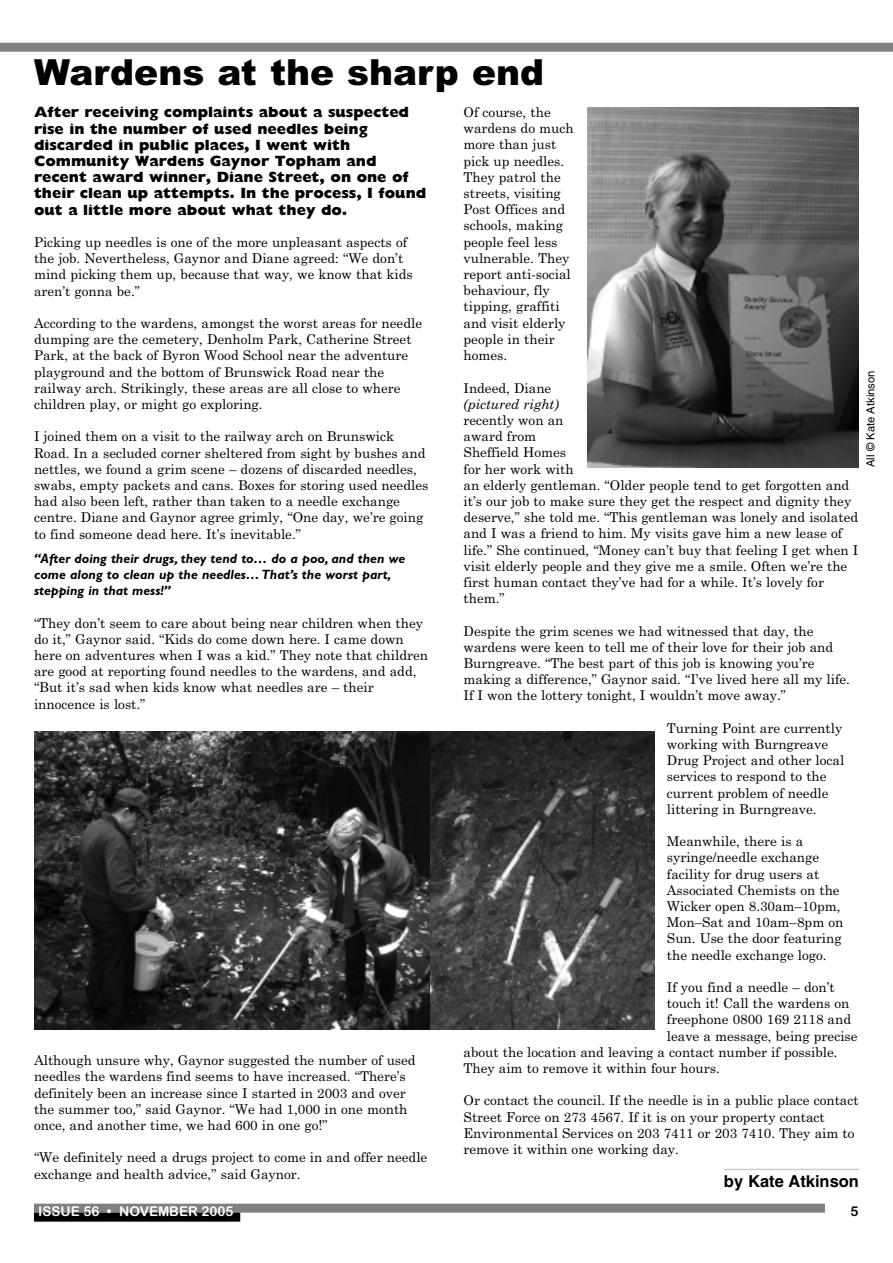
<style>
.page{position:relative;width:893px;height:1263px;background:#fff}
.page>*{position:absolute;margin:0;border:0;box-sizing:border-box;transform-origin:0 0}
.t1{font:900 36px "Arial";color:#000}
.t2{font:700 16.5px "Helvetica";color:#000}
.t3{font:800 15px/16.2px "Gill Sans";color:#000}
.t4{font:13.5px/16.2px "Century Schoolbook";color:#000}
.t5{font:italic 700 13.5px/16.2px "Gill Sans";color:#000}
.t6{font:13.5px "Arial Rounded MT Bold";color:#fff}
.t7{font:italic 13.5px "Century Schoolbook";color:#000}
.t8{font:13.5px "Arial Rounded MT Bold";color:#000}
.t9{font:11.25px "Helvetica";color:#000}
</style>
<div class="page">
<div style="left:0;top:43px;width:893px;height:9px;background:#808080"></div>
<div style="left:34px;top:1203px;width:791px;height:9px;background:#808080"></div>
<div style="left:34px;top:1212px;width:206px;height:9px;background:#000"></div>
<hr style="left:724px;top:1169px;width:135px;height:1px;background:#ccc">
<img style="left:587px;top:107px;width:272px;height:360px">
<img style="left:34px;top:731px;width:621px;height:299px">
<h1 class="t1" style="left:34px;top:52px;width:511px">Wardens at the sharp end</h1>
<p class="t3" style="left:34px;top:104px;width:394px">After receiving complaints about a suspected rise in the number of used needles being discarded in public places, I went with Community Wardens Gaynor Topham and recent award winner, Diane Street, on one of their clean up attempts. In the process, I found out a little more about what they do.</p>
<p class="t4" style="left:34px;top:234px;width:380px">Picking up needles is one of the more unpleasant aspects of the job. Nevertheless, Gaynor and Diane agreed: “We don’t mind picking them up, because that way, we know that kids aren’t gonna be.”</p>
<p class="t4" style="left:34px;top:315px;width:390px">According to the wardens, amongst the worst areas for needle dumping are the cemetery, Denholm Park, Catherine Street Park, at the back of Byron Wood School near the adventure playground and the bottom of Brunswick Road near the railway arch. Strikingly, these areas are all close to where children play, or might go exploring.</p>
<p class="t4" style="left:34px;top:429px;width:396px">I joined them on a visit to the railway arch on Brunswick Road. In a secluded corner sheltered from sight by bushes and nettles, we found a grim scene – dozens of discarded needles, swabs, empty packets and cans. Boxes for storing used needles had also been left, rather than taken to a needle exchange centre. Diane and Gaynor agree grimly, “One day, we’re going to find someone dead here. It’s inevitable.”</p>
<p class="t5" style="left:34px;top:551px;width:373px">“After doing their drugs, they tend to… do a poo, and then we come along to clean up the needles… That’s the worst part, stepping in that mess!”</p>
<p class="t4" style="left:34px;top:615px;width:396px">“They don’t seem to care about being near children when they do it,” Gaynor said. “Kids do come down here. I came down here on adventures when I was a kid.” They note that children are good at reporting found needles to the wardens, and add, “But it’s sad when kids know what needles are – their innocence is lost.”</p>
<p class="t4" style="left:463px;top:104px;width:112px">Of course, the wardens do much more than just pick up needles.<br>They patrol the streets, visiting<br>Post Offices and schools, making people feel less vulnerable. They report anti-social behaviour, fly tipping, graffiti and visit elderly people in their homes.</p>
<p class="t4" style="left:463px;top:380px;width:89px">Indeed, Diane</p>
<p class="t7" style="left:463px;top:396px;width:97px">(pictured right)</p>
<p class="t4" style="left:463px;top:412px;width:396px">recently won an<br>award from<br>Sheffield Homes<br>for her work with<br>an elderly gentleman. “Older people tend to get forgotten and it’s our job to make sure they get the respect and dignity they deserve,” she told me. “This gentleman was lonely and isolated and I was a friend to him. My visits gave him a new lease of life.” She continued, “Money can’t buy that feeling I get when I visit elderly people and they give me a smile. Often we’re the first human contact they’ve had for a while. It’s lovely for them.”</p>
<p class="t4" style="left:463px;top:623px;width:388px">Despite the grim scenes we had witnessed that day, the wardens were keen to tell me of their love for their job and Burngreave. “The best part of this job is knowing you’re making a difference,” Gaynor said. “I’ve lived here all my life.<br>If I won the lottery tonight, I wouldn’t move away.”</p>
<p class="t4" style="left:667px;top:720px;width:179px">Turning Point are currently working with Burngreave<br>Drug Project and other local services to respond to the current problem of needle littering in Burngreave.</p>
<p class="t4" style="left:667px;top:833px;width:178px">Meanwhile, there is a syringe/needle exchange facility for drug users at<br>Associated Chemists on the<br>Wicker open 8.30am–10pm,<br>Mon–Sat and 10am–8pm on<br>Sun. Use the door featuring the needle exchange logo.</p>
<p class="t4" style="left:667px;top:979px;width:169px">If you find a needle – don’t</p>
<p class="t4" style="left:667px;top:995px;width:184px">touch it! Call the wardens on</p>
<p class="t4" style="left:667px;top:1011px;width:186px">freephone 0800 169 2118 and</p>
<p class="t4" style="left:667px;top:1028px;width:192px">leave a message, being precise</p>
<p class="t4" style="left:463px;top:1044px;width:376px">about the location and leaving a contact number if possible.</p>
<p class="t4" style="left:463px;top:1060px;width:258px">They aim to remove it within four hours.</p>
<p class="t4" style="left:463px;top:1092px;width:397px">Or contact the council. If the needle is in a public place contact Street Force on 273 4567. If it is on your property contact Environmental Services on 203 7411 or 203 7410. They aim to remove it within one working day.</p>
<p class="t2" style="left:724px;top:1174px;width:137px">by Kate Atkinson</p>
<p class="t9" style="left:866px;top:467px;width:98px;rotate:-90deg">All © Kate Atkinson</p>
<p class="t4" style="left:34px;top:1052px;width:383px">Although unsure why, Gaynor suggested the number of used needles the wardens find seems to have increased. “There’s definitely been an increase since I started in 2003 and over the summer too,” said Gaynor. “We had 1,000 in one month once, and another time, we had 600 in one go!”</p>
<p class="t4" style="left:34px;top:1149px;width:395px">“We definitely need a drugs project to come in and offer needle exchange and health advice,” said Gaynor.</p>
<p class="t6" style="left:38px;top:1203px;width:197px">ISSUE 56 • NOVEMBER 2005</p>
<p class="t8" style="left:850px;top:1203px;width:10px">5</p>
</div>
